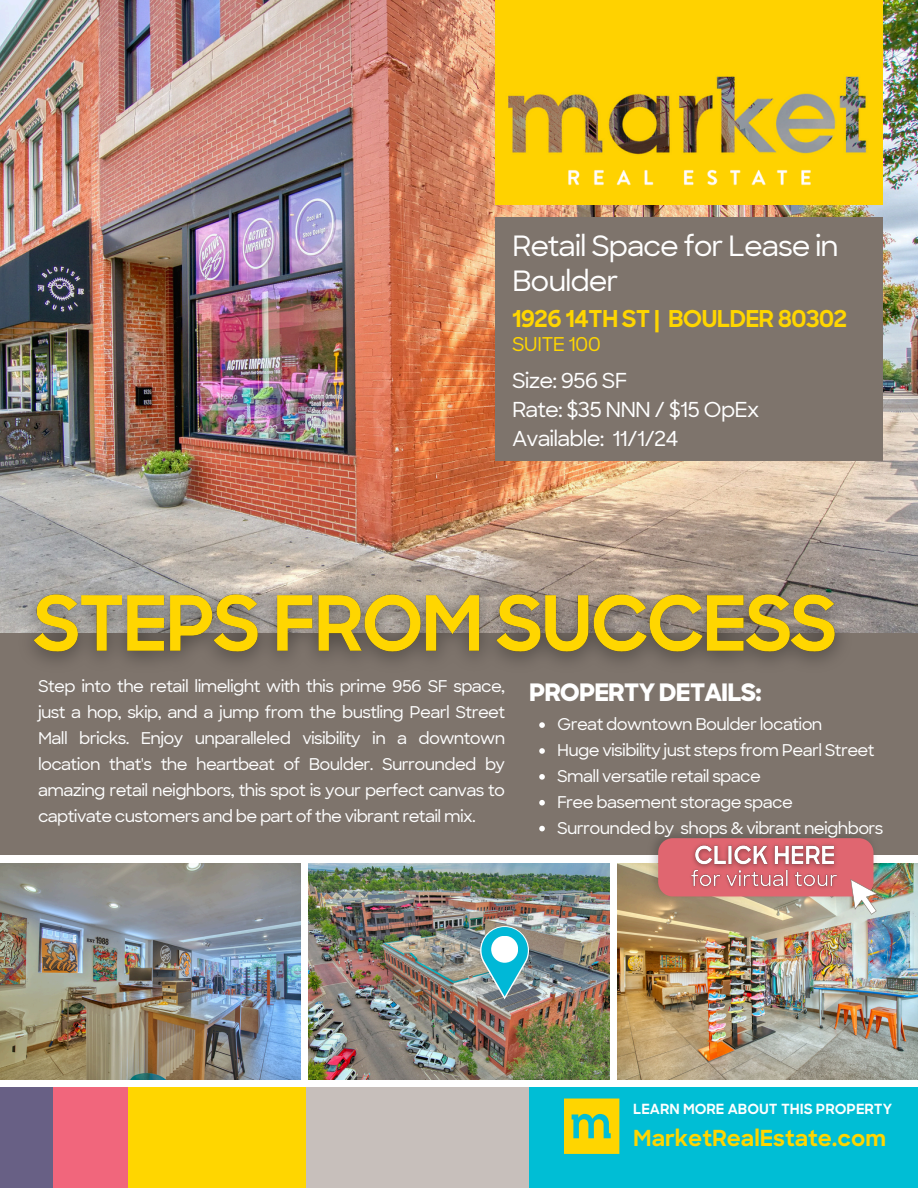
<style>
.page{position:relative;width:918px;height:1188px;background:#fff}
.page>*{position:absolute;margin:0;border:0;box-sizing:border-box;transform-origin:0 0}
.t1{font:500 28.5px/34.8px "Sharp Sans";letter-spacing:-.04em;color:#fff}
.t2{font:800 24.45px "Sharp Sans";letter-spacing:-.04em;color:#fff}
.t3{font:700 23.25px "Sharp Sans";letter-spacing:-.04em;color:#ffd600}
.t4{font:700 22.05px "Sharp Sans";color:#ffd600}
.t5{font:500 21px/29.2px "Sharp Sans";letter-spacing:-.04em;color:#fff}
.t6{font:500 19.35px "Sharp Sans";letter-spacing:-.04em;color:#ffd600}
.t7{font:500 16.5px/25.8px "Sharp Sans";letter-spacing:-.04em;color:#fff;text-align:justify}
.t8{font:700 13.95px "Sharp Sans";color:#fff}
</style>
<div class="page">
<img style="left:0;top:0;width:918px;height:633px">
<img style="left:0;top:863px;width:300px;height:216px">
<img style="left:308px;top:863px;width:302px;height:216px">
<img style="left:618px;top:863px;width:300px;height:216px">
<div style="left:0;top:633px;width:918px;height:222px;background:#7e746c"></div>
<div style="left:0;top:1087px;width:918px;height:101px;background:#00bed5"></div>
<div style="left:300px;top:1087px;width:229px;height:101px;background:#c7bfbb"></div>
<div style="left:92px;top:1087px;width:214px;height:101px;background:#ffd600"></div>
<div style="left:0;top:1087px;width:57px;height:101px;background:#686085"></div>
<div style="left:53px;top:1087px;width:75px;height:101px;background:#f1667c"></div>
<img style="left:496px;top:0;width:387px;height:204px">
<div style="left:496px;top:218px;width:387px;height:243px;background:#7e746c"></div>
<svg style="left:564px;top:1099px;width:55px;height:55px"></svg>
<img style="left:646px;top:834px;width:233px;height:68px">
<div style="left:658px;top:838px;width:216px;height:58px;background:#e06670;border-radius:15px"></div>
<img style="left:685px;top:838px;width:157px;height:25px">
<img style="left:691px;top:863px;width:146px;height:25px">
<svg style="left:850px;top:879px;width:27px;height:36px"></svg>
<svg style="left:539px;top:722px;width:6px;height:6px"></svg>
<svg style="left:539px;top:748px;width:6px;height:6px"></svg>
<svg style="left:539px;top:774px;width:6px;height:6px"></svg>
<svg style="left:539px;top:800px;width:6px;height:6px"></svg>
<svg style="left:539px;top:826px;width:6px;height:5px"></svg>
<img style="left:6px;top:570px;width:857px;height:92px">
<svg style="left:480px;top:926px;width:49px;height:73px"></svg>
<div style="left:491px;top:936px;width:27px;height:27px;background:#fff;border-radius:50%"></div>
<h3 class="t1" style="left:512px;top:228px;width:328px">Retail Space for Lease in<br>Boulder</h3>
<h3 class="t3" style="left:512px;top:310px;width:337px">1926 14TH ST | BOULDER 80302</h3>
<h3 class="t6" style="left:512px;top:331px;width:91px">SUITE 100</h3>
<h6 class="t5" style="left:512px;top:366px;width:249px">Size: 956 SF<br>Rate: $35 NNN / $15 OpEx<br>Available: 11/1/24</h6>
<p class="t7" style="left:38px;top:674px;width:469px">Step into the retail limelight with this prime 956 SF space, just a hop, skip, and a jump from the bustling Pearl Street Mall bricks. Enjoy unparalleled visibility in a downtown location that's the heartbeat of Boulder. Surrounded by amazing retail neighbors, this spot is your perfect canvas to captivate customers and be part of the vibrant retail mix.</p>
<p class="t2" style="left:529px;top:676px;width:234px">PROPERTY DETAILS:</p>
<p class="t7" style="left:557px;top:711px;width:267px">Great downtown Boulder location</p>
<p class="t7" style="left:557px;top:737px;width:319px">Huge visibility just steps from Pearl Street</p>
<p class="t7" style="left:557px;top:763px;width:205px">Small versatile retail space</p>
<p class="t7" style="left:557px;top:789px;width:237px">Free basement storage space</p>
<p class="t7" style="left:557px;top:815px;width:328px">Surrounded by shops &amp; vibrant neighbors</p>
<h2 class="t8" style="left:633px;top:1104px;width:261px">LEARN MORE ABOUT THIS PROPERTY</h2>
<h5 class="t4" style="left:633px;top:1129px;width:254px">MarketRealEstate.com</h5>
</div>
